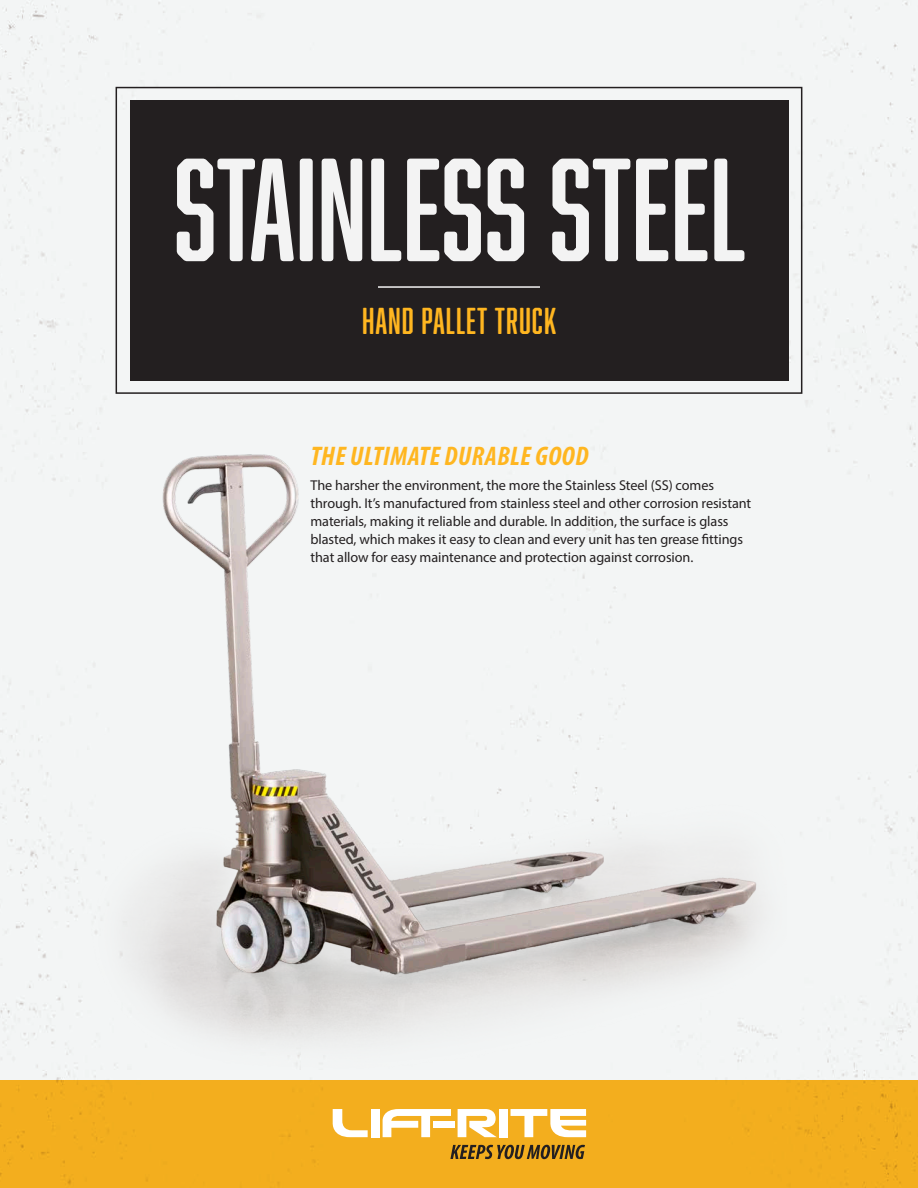
<style>
.page{position:relative;width:918px;height:1188px;background:#fff}
.page>*{position:absolute;margin:0;border:0;box-sizing:border-box;transform-origin:0 0}
.t1{font:135px "Abolition Soft";color:#f3f3f3}
.t2{font:34.5px "Abolition Soft";letter-spacing:.03em;color:#ffb620}
.t3{font:italic 700 condensed 27px "Myriad Pro";letter-spacing:.02em;color:#ffb620}
.t4{font:14.25px/18px "Myriad Pro";letter-spacing:-.005em;color:#231f20}
</style>
<div class="page">
<div style="left:0;top:0;width:918px;height:1080px;background:#f3f5f5"></div>
<img style="left:0;top:361px;width:786px;height:719px">
<div style="left:0;top:1080px;width:918px;height:108px;background:#f3ae1e"></div>
<div style="left:130px;top:100px;width:658px;height:280px;background:#231f20"></div>
<div style="left:116px;top:87px;width:686px;height:307px;border:2px solid #231f20"></div>
<hr style="left:378px;top:286px;width:162px;height:2px;background:#f3f3f3">
<div style="left:371px;top:1109px;width:9px;height:28px;background:#fff"></div>
<div style="left:499px;top:1109px;width:8px;height:28px;background:#fff"></div>
<div style="left:433px;top:1121px;width:22px;height:7px;background:#fff"></div>
<svg style="left:332px;top:1109px;width:36px;height:28px"></svg>
<svg style="left:383px;top:1109px;width:68px;height:28px"></svg>
<svg style="left:511px;top:1109px;width:75px;height:28px"></svg>
<svg style="left:458px;top:1109px;width:39px;height:28px"></svg>
<svg style="left:450px;top:1145px;width:135px;height:14px"></svg>
<p class="t1" style="left:174px;top:132px;width:574px">STAINLESS STEEL</p>
<p class="t2" style="left:362px;top:301px;width:196px">HAND PALLET TRUCK</p>
<p class="t3" style="left:311px;top:440px;width:279px">THE ULTIMATE DURABLE GOOD</p>
<p class="t4" style="left:310px;top:476px;width:442px">The harsher the environment, the more the Stainless Steel (SS) comes through. It’s manufactured from stainless steel and other corrosion resistant materials, making it reliable and durable. In addition, the surface is glass blasted, which makes it easy to clean and every unit has ten grease fittings that allow for easy maintenance and protection against corrosion.</p>
</div>
